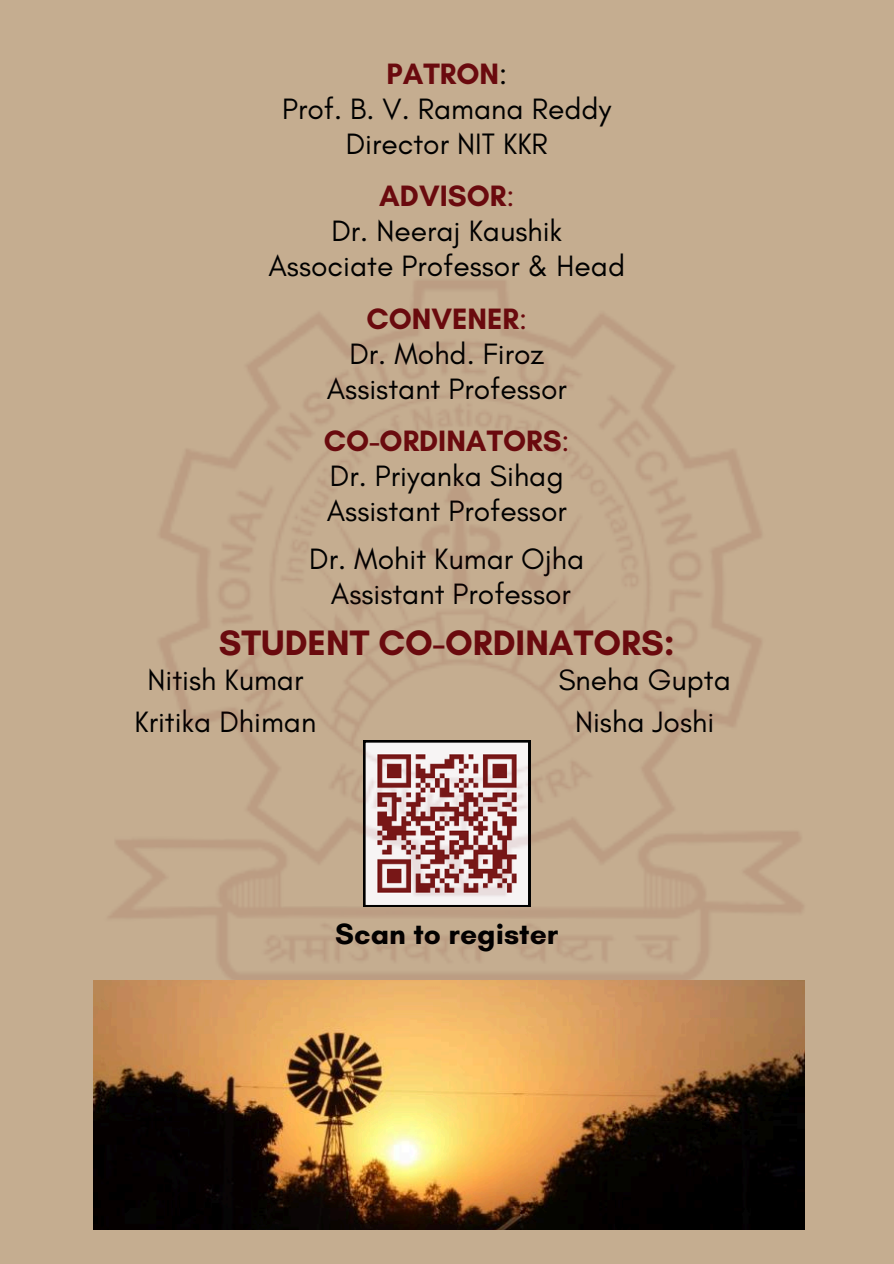
<style>
.page{position:relative;width:894px;height:1264px;background:#fff}
.page>*{position:absolute;margin:0;border:0;box-sizing:border-box;transform-origin:0 0}
.t1{font:700 36px "Glacial Indifference";color:#6a0a0e}
.t2{font:30px "Glacial Indifference";color:#000}
.t3{font:700 30px "Glacial Indifference";color:#6a0a0e}
.t4{font:700 30px "Glacial Indifference";color:#000}
.s1{font-weight:400;color:#000}
.s2{font-weight:400}
</style>
<div class="page">
<div style="left:0;top:0;width:893px;height:1263px;background:#c5ad90"></div>
<img style="left:93px;top:280px;width:712px;height:744px">
<img style="left:94px;top:980px;width:709px;height:249px">
<p class="t3" style="left:386px;top:55px;width:122px">PATRON<span class="s1">:</span></p>
<p class="t2" style="left:282px;top:90px;width:330px">Prof. B. V. Ramana Reddy</p>
<p class="t2" style="left:345px;top:125px;width:204px">Director NIT KKR</p>
<p class="t3" style="left:379px;top:178px;width:136px">ADVISOR<span class="s2">:</span></p>
<p class="t2" style="left:331px;top:213px;width:232px">Dr. Neeraj Kaushik</p>
<p class="t2" style="left:268px;top:248px;width:358px">Associate Professor &amp; Head</p>
<p class="t3" style="left:366px;top:300px;width:162px">CONVENER<span class="s2">:</span></p>
<p class="t2" style="left:349px;top:335px;width:196px">Dr. Mohd. Firoz</p>
<p class="t2" style="left:327px;top:370px;width:241px">Assistant Professor</p>
<p class="t3" style="left:324px;top:423px;width:247px">CO-ORDINATORS<span class="s2">:</span></p>
<p class="t2" style="left:330px;top:458px;width:235px">Dr. Priyanka Sihag</p>
<p class="t2" style="left:327px;top:493px;width:241px">Assistant Professor</p>
<p class="t2" style="left:309px;top:540px;width:276px">Dr. Mohit Kumar Ojha</p>
<p class="t2" style="left:331px;top:575px;width:241px">Assistant Professor</p>
<h1 class="t1" style="left:219px;top:621px;width:457px">STUDENT CO-ORDINATORS:</h1>
<p class="t2" style="left:147px;top:662px;width:157px">Nitish Kumar</p>
<p class="t2" style="left:134px;top:703px;width:183px">Kritika Dhiman</p>
<p class="t2" style="left:558px;top:662px;width:174px">Sneha Gupta</p>
<p class="t2" style="left:575px;top:703px;width:141px">Nisha Joshi</p>
<p class="t4" style="left:335px;top:915px;width:224px">Scan to register</p>
</div>
